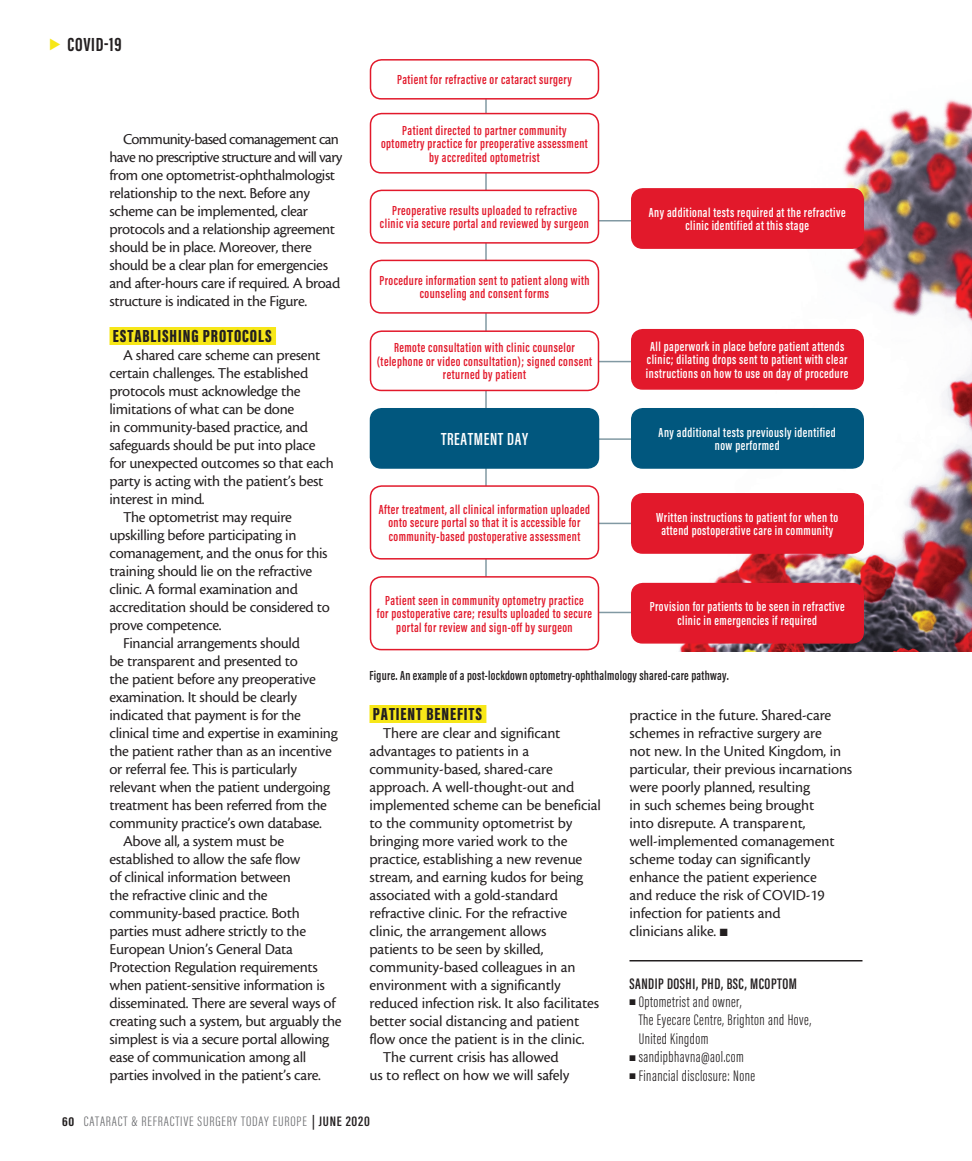
<style>
.page{position:relative;width:972px;height:1161px;background:#fff}
.page>*{position:absolute;margin:0;border:0;box-sizing:border-box;transform-origin:0 0}
.t1{font:700 19.5px "Acumin Pro Extra Cond";letter-spacing:.035em;color:#231f20}
.subhead{font:900 18px "Acumin Pro Extra Cond";letter-spacing:.05em;color:#231f20}
.table_subhead{font:600 18px "Acumin Pro Extra Cond";letter-spacing:.035em;color:#fff}
.body{font:15.75px/18px "Cronos MM 408 10";letter-spacing:-.02em;color:#231f20}
.bio_info{font:300 15.75px/18.5px "Acumin Pro Extra Cond";letter-spacing:.03em;color:#231f20}
.bio_name{font:600 15.75px "Acumin Pro Extra Cond";letter-spacing:.03em;color:#231f20}
.t2{font:300 14.1px "Acumin Pro Extra Cond";letter-spacing:.05em;color:#6c6d70;scale:1.11 1}
.table_subhead-2{font:600 13.5px/13.5px "Acumin Pro Extra Cond";letter-spacing:.035em;color:#e2192b;text-align:center}
.table_subhead-3{font:600 13.5px/13.5px "Acumin Pro Extra Cond";letter-spacing:.035em;color:#fff;text-align:center}
.t3{font:600 13.5px "Acumin Pro Extra Cond";letter-spacing:.02em;color:#231f20}
.s1{font-weight:700;font-size:13.35px;color:#231f20}
.s2{font-weight:600;color:#231f20}
</style>
<div class="page">
<div style="left:110px;top:327px;width:166px;height:18px;background:#f7e718"></div>
<div style="left:369px;top:705px;width:117px;height:18px;background:#f7e718"></div>
<hr style="left:630px;top:960px;width:232px;height:2px;background:#231f20">
<img style="left:594px;top:69px;width:378px;height:583px">
<hr style="left:485px;top:79px;width:2px;height:543px;background:#8199a3">
<div style="left:371px;top:60px;width:227px;height:39px;background:#fff;border-radius:11px"></div>
<div style="left:370px;top:59px;width:229px;height:41px;border:2px solid #e2192b;border-radius:11px"></div>
<div style="left:371px;top:114px;width:227px;height:59px;background:#fff;border-radius:11px"></div>
<div style="left:370px;top:113px;width:229px;height:61px;border:2px solid #e2192b;border-radius:11px"></div>
<div style="left:371px;top:260px;width:227px;height:53px;background:#fff;border-radius:11px"></div>
<div style="left:370px;top:260px;width:229px;height:54px;border:2px solid #e2192b;border-radius:11px"></div>
<hr style="left:508px;top:220px;width:216px;height:2px;background:#8199a3">
<div style="left:632px;top:189px;width:231px;height:59px;background:#e2192b;border-radius:11px"></div>
<div style="left:631px;top:188px;width:233px;height:61px;border:2px solid #e2192b;border-radius:11px"></div>
<div style="left:371px;top:190px;width:227px;height:53px;background:#fff;border-radius:11px"></div>
<div style="left:370px;top:190px;width:229px;height:54px;border:2px solid #e2192b;border-radius:11px"></div>
<hr style="left:508px;top:361px;width:216px;height:1px;background:#8199a3">
<div style="left:632px;top:330px;width:231px;height:59px;background:#e2192b;border-radius:11px"></div>
<div style="left:631px;top:329px;width:233px;height:61px;border:2px solid #e2192b;border-radius:11px"></div>
<div style="left:371px;top:331px;width:227px;height:59px;background:#fff;border-radius:11px"></div>
<div style="left:370px;top:330px;width:229px;height:61px;border:2px solid #e2192b;border-radius:11px"></div>
<hr style="left:508px;top:438px;width:216px;height:2px;background:#8199a3">
<div style="left:632px;top:409px;width:231px;height:59px;background:#01577e;border-radius:11px"></div>
<div style="left:631px;top:408px;width:233px;height:61px;border:2px solid #01577e;border-radius:11px"></div>
<div style="left:371px;top:409px;width:227px;height:59px;background:#01577e;border-radius:11px"></div>
<div style="left:370px;top:408px;width:229px;height:61px;border:2px solid #01577e;border-radius:11px"></div>
<hr style="left:508px;top:523px;width:216px;height:1px;background:#8199a3">
<hr style="left:508px;top:612px;width:216px;height:1px;background:#8199a3">
<div style="left:632px;top:494px;width:231px;height:59px;background:#e2192b;border-radius:11px"></div>
<div style="left:631px;top:493px;width:233px;height:61px;border:2px solid #e2192b;border-radius:11px"></div>
<div style="left:632px;top:584px;width:231px;height:59px;background:#e2192b;border-radius:11px"></div>
<div style="left:631px;top:583px;width:233px;height:61px;border:2px solid #e2192b;border-radius:11px"></div>
<div style="left:371px;top:486px;width:227px;height:73px;background:#fff;border-radius:11px"></div>
<div style="left:370px;top:485px;width:229px;height:75px;border:2px solid #e2192b;border-radius:11px"></div>
<div style="left:371px;top:577px;width:227px;height:73px;background:#fff;border-radius:11px"></div>
<div style="left:370px;top:576px;width:229px;height:74px;border:2px solid #e2192b;border-radius:11px"></div>
<p class="t1" style="left:67px;top:32px;width:56px">COVID-19</p>
<p class="body" style="left:110px;top:130px;width:234px;text-indent:14px">Community-based comanagement can have no prescriptive structure and will vary from one optometrist-ophthalmologist relationship to the next. Before any scheme can be implemented, clear protocols and a relationship agreement should be in place. Moreover, there should be a clear plan for emergencies and after-hours care if required. A broad structure is indicated in the Figure.</p>
<p class="subhead" style="left:113px;top:325px;width:160px">ESTABLISHING PROTOCOLS</p>
<p class="body" style="left:110px;top:346px;width:226px;text-indent:14px">A shared care scheme can present certain challenges. The established protocols must acknowledge the limitations of what can be done<br>in community-based practice, and safeguards should be put into place for unexpected outcomes so that each party is acting with the patient’s best interest in mind.</p>
<p class="body" style="left:110px;top:508px;width:222px;text-indent:14px">The optometrist may require upskilling before participating in comanagement, and the onus for this training should lie on the refractive clinic. A formal examination and accreditation should be considered to prove competence.</p>
<p class="body" style="left:110px;top:634px;width:230px;text-indent:14px">Financial arrangements should<br>be transparent and presented to<br>the patient before any preoperative examination. It should be clearly indicated that payment is for the clinical time and expertise in examining the patient rather than as an incentive or referral fee. This is particularly relevant when the patient undergoing treatment has been referred from the community practice’s own database.</p>
<p class="body" style="left:110px;top:832px;width:234px;text-indent:14px">Above all, a system must be established to allow the safe flow<br>of clinical information between<br>the refractive clinic and the community-based practice. Both parties must adhere strictly to the European Union’s General Data Protection Regulation requirements when patient-sensitive information is disseminated. There are several ways of creating such a system, but arguably the simplest is via a secure portal allowing ease of communication among all parties involved in the patient’s care.</p>
<p class="table_subhead-2" style="left:397px;top:73px;width:176px">Patient for refractive or cataract surgery</p>
<p class="table_subhead-2" style="left:381px;top:123px;width:208px">Patient directed to partner community optometry practice for preoperative assessment by accredited optometrist</p>
<p class="table_subhead-2" style="left:380px;top:203px;width:211px">Preoperative results uploaded to refractive clinic via secure portal and reviewed by surgeon</p>
<p class="table_subhead-2" style="left:379px;top:274px;width:212px">Procedure information sent to patient along with counseling and consent forms</p>
<p class="table_subhead-2" style="left:377px;top:341px;width:217px">Remote consultation with clinic counselor (telephone or video consultation); signed consent returned by patient</p>
<p class="table_subhead" style="left:441px;top:428px;width:88px">TREATMENT DAY</p>
<p class="table_subhead-2" style="left:379px;top:503px;width:213px">After treatment, all clinical information uploaded onto secure portal so that it is accessible for community-based postoperative assessment</p>
<p class="table_subhead-2" style="left:377px;top:593px;width:217px">Patient seen in community optometry practice<br>for postoperative care; results uploaded to secure portal for review and sign-off by surgeon</p>
<p class="table_subhead-3" style="left:649px;top:205px;width:198px">Any additional tests required at the refractive clinic identified at this stage</p>
<p class="table_subhead-3" style="left:646px;top:339px;width:204px">All paperwork in place before patient attends clinic; dilating drops sent to patient with clear instructions on how to use on day of procedure</p>
<p class="table_subhead-3" style="left:659px;top:425px;width:179px">Any additional tests previously identified now performed</p>
<p class="table_subhead-3" style="left:656px;top:510px;width:184px">Written instructions to patient for when to attend postoperative care in community</p>
<p class="table_subhead-3" style="left:650px;top:600px;width:196px">Provision for patients to be seen in refractive clinic in emergencies if required</p>
<p class="t3" style="left:369px;top:667px;width:361px">Figure. An example of a post-lockdown optometry-ophthalmology shared-care pathway.</p>
<p class="subhead" style="left:373px;top:703px;width:111px">PATIENT BENEFITS</p>
<p class="body" style="left:369px;top:724px;width:233px;text-indent:14px">There are clear and significant advantages to patients in a community-based, shared-care approach. A well-thought-out and implemented scheme can be beneficial to the community optometrist by bringing more varied work to the practice, establishing a new revenue stream, and earning kudos for being associated with a gold-standard refractive clinic. For the refractive clinic, the arrangement allows<br>patients to be seen by skilled, community-based colleagues in an environment with a significantly reduced infection risk. It also facilitates better social distancing and patient flow once the patient is in the clinic.</p>
<p class="body" style="left:369px;top:1048px;width:202px;text-align:center">The current crisis has allowed<br>us to reflect on how we will safely</p>
<p class="body" style="left:630px;top:706px;width:224px">practice in the future. Shared-care schemes in refractive surgery are<br>not new. In the United Kingdom, in particular, their previous incarnations were poorly planned, resulting<br>in such schemes being brought<br>into disrepute. A transparent, well-implemented comanagement scheme today can significantly enhance the patient experience<br>and reduce the risk of COVID-19 infection for patients and<br>clinicians alike. ■</p>
<p class="bio_name" style="left:629px;top:974px;width:169px">SANDIP DOSHI, PHD, BSC, MCOPTOM</p>
<p class="bio_info" style="left:639px;top:992px;width:174px;text-indent:-9px">■ Optometrist and owner,<br>The Eyecare Centre, Brighton and Hove,<br>United Kingdom</p>
<p class="bio_info" style="left:629px;top:1048px;width:116px">■ sandipbhavna@aol.com</p>
<p class="bio_info" style="left:629px;top:1066px;width:127px">■ Financial disclosure: None</p>
<p class="t2" style="left:62px;top:1113px;width:279px"><span class="s1">60</span> CATARACT &amp; REFRACTIVE SURGERY TODAY EUROPE <span class="s2">| JUNE 2020</span></p>
</div>
